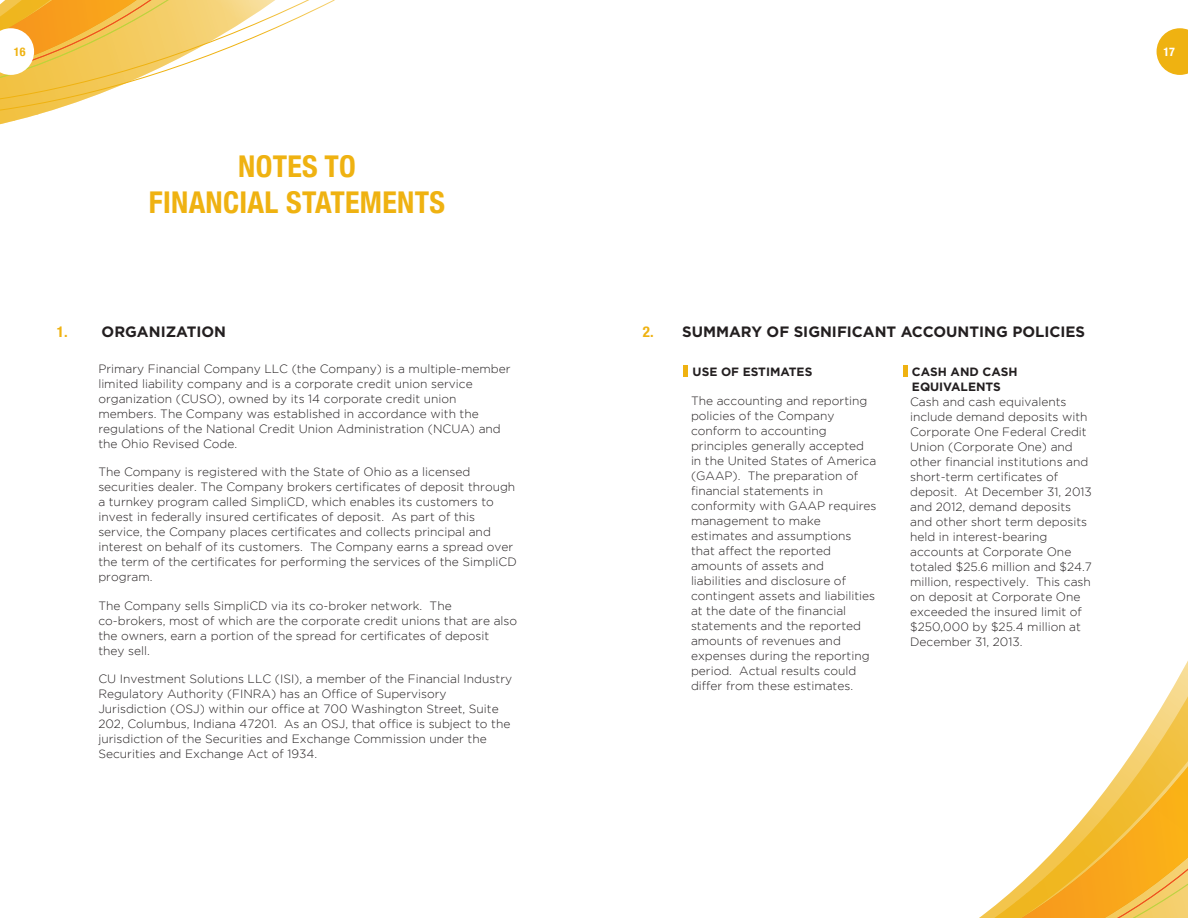
<style>
.page{position:relative;width:1188px;height:918px;background:#fff}
.page>*{position:absolute;margin:0;border:0;box-sizing:border-box;transform-origin:0 0}
.t1{font:700 condensed 30px/36px "Helvetica Neue";letter-spacing:.01em;color:#efb211;text-align:center}
.t2{font:700 15px "Gotham";color:#231f20}
.t3{font:700 condensed 15px "Helvetica Neue";color:#efb211}
.t4{font:300 12px/15px "Gotham";color:#231f20}
.t5{font:700 12px/15px "Gotham";color:#231f20}
.t6{font:700 condensed 12px "Helvetica Neue";color:#efb211}
.t7{font:700 condensed 12px "Helvetica Neue";color:#fff}
.s1{font-family:"Helvetica Neue";font-stretch:condensed;color:#efb211}
</style>
<div class="page">
<hr style="left:684px;top:365px;width:4px;height:11px;background:#efb211">
<hr style="left:903px;top:365px;width:4px;height:11px;background:#efb211">
<svg style="left:1137px;top:661px;width:51px;height:84px"></svg>
<svg style="left:1125px;top:745px;width:63px;height:18px"></svg>
<svg style="left:979px;top:763px;width:209px;height:155px"></svg>
<svg style="left:0;top:0;width:295px;height:125px"></svg>
<svg style="left:1157px;top:28px;width:31px;height:47px"></svg>
<p class="t6" style="left:14px;top:42px;width:13px">16</p>
<p class="t7" style="left:1164px;top:42px;width:13px">17</p>
<h1 class="t1" style="left:149px;top:146px;width:297px">NOTES TO<br>FINANCIAL STATEMENTS</h1>
<p class="t2" style="left:57px;top:322px;width:171px"><span class="s1">1.</span> ORGANIZATION</p>
<p class="t3" style="left:643px;top:320px;width:12px">2.</p>
<p class="t4" style="left:98px;top:361px;width:414px">Primary Financial Company LLC (the Company) is a multiple-member limited liability company and is a corporate credit union service organization (CUSO), owned by its 14 corporate credit union members. The Company was established in accordance with the regulations of the National Credit Union Administration (NCUA) and the Ohio Revised Code.</p>
<p class="t4" style="left:98px;top:465px;width:420px">The Company is registered with the State of Ohio as a licensed securities dealer. The Company brokers certificates of deposit through a turnkey program called SimpliCD, which enables its customers to invest in federally insured certificates of deposit. As part of this service, the Company places certificates and collects principal and interest on behalf of its customers. The Company earns a spread over the term of the certificates for performing the services of the SimpliCD program.</p>
<p class="t4" style="left:98px;top:598px;width:420px">The Company sells SimpliCD via its co-broker network. The co-brokers, most of which are the corporate credit unions that are also the owners, earn a portion of the spread for certificates of deposit they sell.</p>
<p class="t4" style="left:98px;top:672px;width:415px">CU Investment Solutions LLC (ISI), a member of the Financial Industry Regulatory Authority (FINRA) has an Office of Supervisory Jurisdiction (OSJ) within our office at 700 Washington Street, Suite 202, Columbus, Indiana 47201. As an OSJ, that office is subject to the jurisdiction of the Securities and Exchange Commission under the Securities and Exchange Act of 1934.</p>
<p class="t2" style="left:682px;top:322px;width:405px">SUMMARY OF SIGNIFICANT ACCOUNTING POLICIES</p>
<p class="t5" style="left:693px;top:365px;width:121px">USE OF ESTIMATES</p>
<p class="t5" style="left:912px;top:365px;width:107px">CASH AND CASH<br>EQUIVALENTS</p>
<p class="t4" style="left:691px;top:393px;width:187px">The accounting and reporting policies of the Company conform to accounting principles generally accepted in the United States of America (GAAP). The preparation of financial statements in conformity with GAAP requires management to make estimates and assumptions that affect the reported amounts of assets and liabilities and disclosure of contingent assets and liabilities at the date of the financial statements and the reported amounts of revenues and expenses during the reporting period. Actual results could differ from these estimates.</p>
<p class="t4" style="left:910px;top:395px;width:183px">Cash and cash equivalents include demand deposits with<br>Corporate One Federal Credit<br>Union (Corporate One) and other financial institutions and short-term certificates of deposit. At December 31, 2013 and 2012, demand deposits and other short term deposits held in interest-bearing accounts at Corporate One totaled $25.6 million and $24.7 million, respectively. This cash on deposit at Corporate One exceeded the insured limit of $250,000 by $25.4 million at<br>December 31, 2013.</p>
</div>
